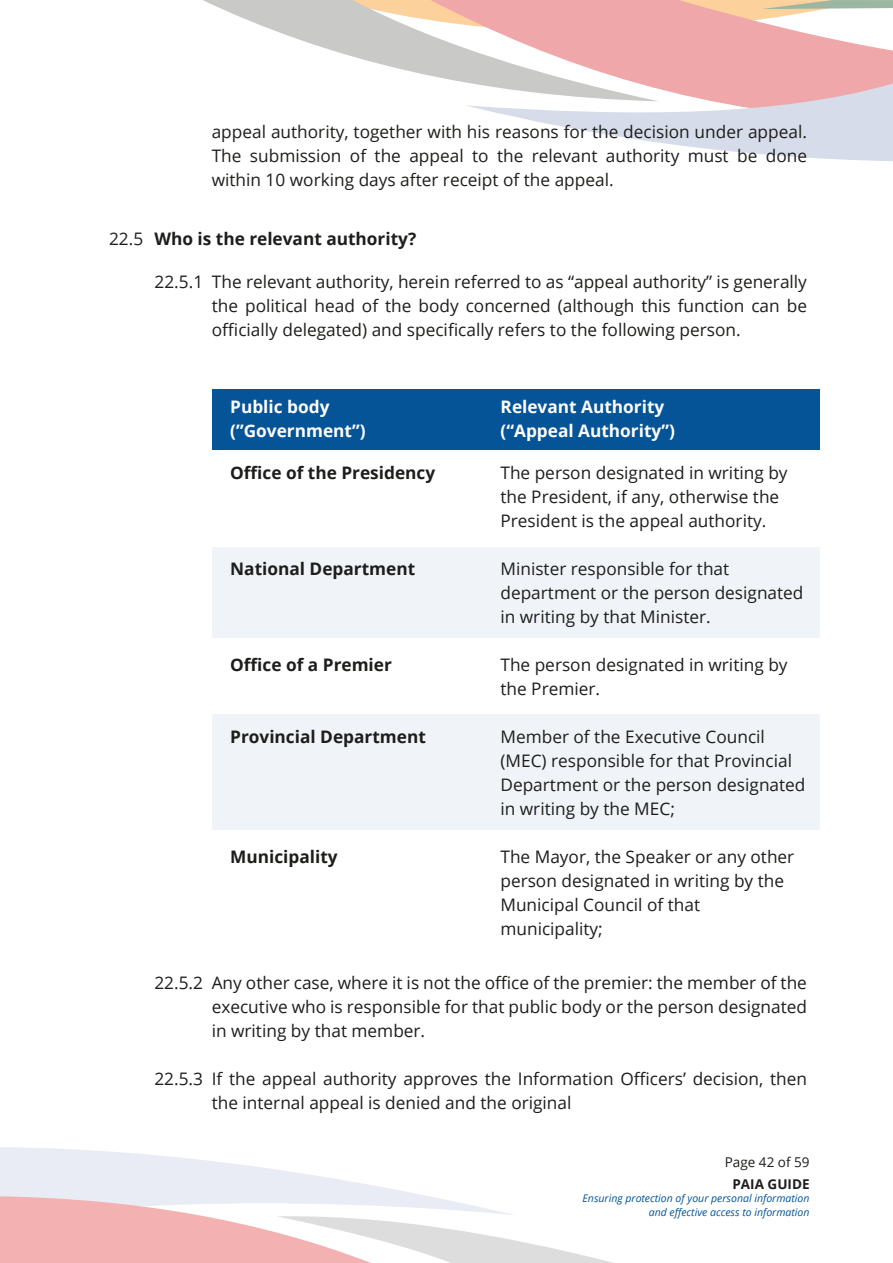
<style>
.page{position:relative;width:893px;height:1263px;background:#fff}
.page>*{position:absolute;margin:0;border:0;box-sizing:border-box;transform-origin:0 0}
.t1{font:17.25px/24px "Open Sans";color:#1d1d1b}
.t2{font:700 17.25px "Open Sans";color:#1d1d1b}
.t3{font:700 17.25px/24px "Open Sans";color:#fff}
.t4{font:13.5px "Open Sans";color:#1d1d1b}
.t5{font:700 13.5px "Open Sans";color:#1d1d1b}
.t6{font:italic 10.5px/13.5px "Open Sans";color:#035496;text-align:right}
</style>
<div class="page">
<svg style="left:0;top:1147px;width:614px;height:116px"></svg>
<svg style="left:659px;top:0;width:234px;height:83px;fill:#efa7a9"></svg>
<svg style="left:203px;top:0;width:456px;height:83px"></svg>
<svg style="left:466px;top:83px;width:427px;height:78px"></svg>
<div style="left:212px;top:548px;width:608px;height:90px;background:#f0f4f8"></div>
<div style="left:212px;top:714px;width:608px;height:116px;background:#f0f4f8"></div>
<div style="left:212px;top:389px;width:608px;height:61px;background:#055497"></div>
<p class="t1" style="left:212px;top:122px;width:597px;text-align:justify">appeal authority, together with his reasons for the decision under appeal.<br>The submission of the appeal to the relevant authority must be done within 10 working days after receipt of the appeal.</p>
<p class="t1" style="left:109px;top:229px;width:36px">22.5</p>
<p class="t2" style="left:154px;top:227px;width:263px">Who is the relevant authority?</p>
<p class="t1" style="left:212px;top:271px;width:597px;text-align:justify;text-indent:-57px">22.5.1 The relevant authority, herein referred to as “appeal authority” is generally the political head of the body concerned (although this function can be officially delegated) and specifically refers to the following person.</p>
<p class="t3" style="left:230px;top:396px;width:137px">Public body (”Government”)</p>
<p class="t3" style="left:501px;top:396px;width:176px">Relevant Authority (“Appeal Authority”)</p>
<p class="t2" style="left:230px;top:460px;width:207px">Office of the Presidency</p>
<p class="t1" style="left:500px;top:462px;width:289px">The person designated in writing by the President, if any, otherwise the<br>President is the appeal authority.</p>
<p class="t1" style="left:500px;top:558px;width:305px">Minister responsible for that department or the person designated in writing by that Minister.</p>
<p class="t1" style="left:500px;top:654px;width:289px">The person designated in writing by the Premier.</p>
<p class="t1" style="left:500px;top:726px;width:307px">Member of the Executive Council (MEC) responsible for that Provincial<br>Department or the person designated in writing by the MEC;</p>
<p class="t1" style="left:500px;top:846px;width:295px">The Mayor, the Speaker or any other person designated in writing by the<br>Municipal Council of that municipality;</p>
<p class="t2" style="left:230px;top:561px;width:186px">National Department</p>
<p class="t2" style="left:230px;top:652px;width:163px">Office of a Premier</p>
<p class="t2" style="left:230px;top:729px;width:197px">Provincial Department</p>
<p class="t2" style="left:230px;top:849px;width:109px">Municipality</p>
<p class="t1" style="left:154px;top:972px;width:50px">22.5.2</p>
<p class="t1" style="left:154px;top:1068px;width:50px">22.5.3</p>
<p class="t1" style="left:212px;top:970px;width:597px;text-align:justify">Any other case, where it is not the office of the premier: the member of the executive who is responsible for that public body or the person designated in writing by that member.</p>
<p class="t1" style="left:212px;top:1066px;width:597px">If the appeal authority approves the Information Officers’ decision, then the internal appeal is denied and the original</p>
<p class="t4" style="left:725px;top:1156px;width:86px">Page 42 of 59</p>
<p class="t5" style="left:732px;top:1178px;width:79px">PAIA GUIDE</p>
<p class="t6" style="left:583px;top:1192px;width:228px">Ensuring protection of your personal information and effective access to information</p>
</div>
